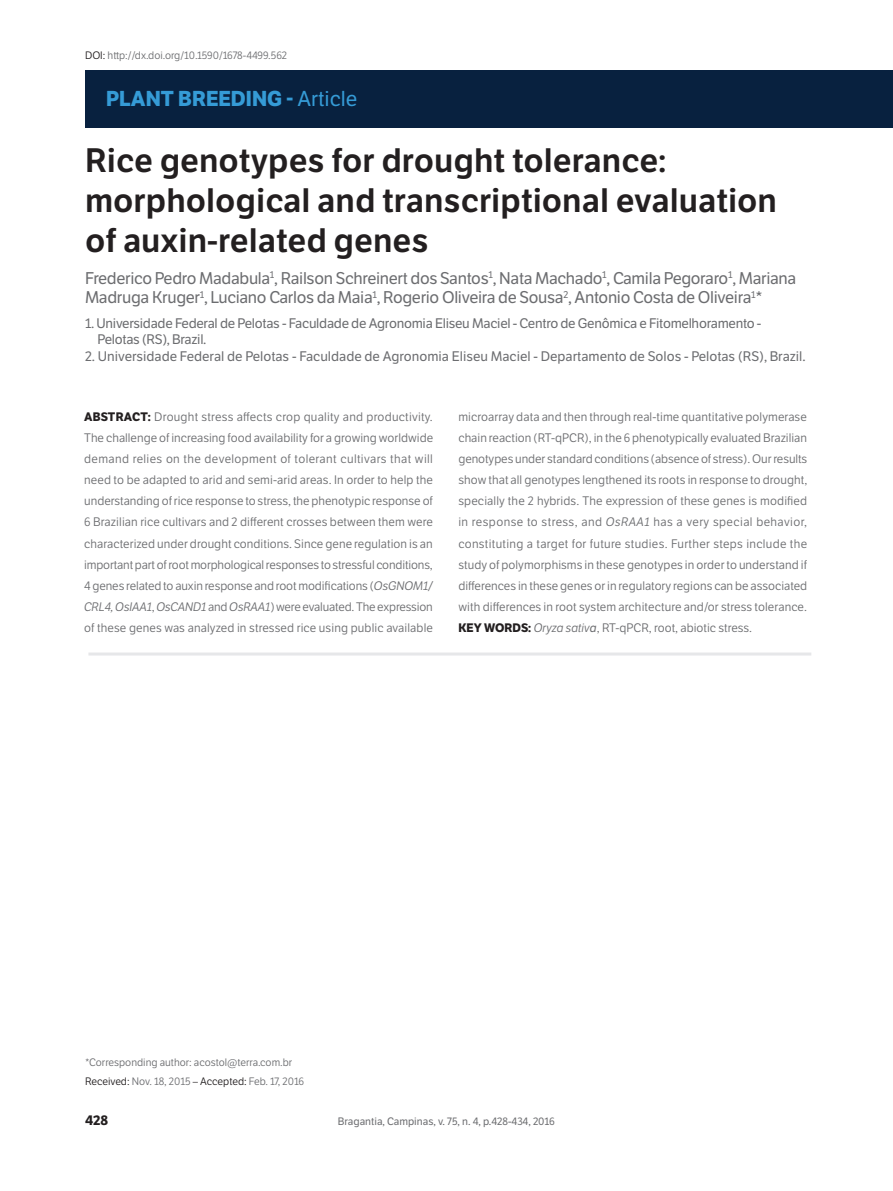
<style>
.page{position:relative;width:893px;height:1191px;background:#fff}
.page>*{position:absolute;margin:0;border:0;box-sizing:border-box;transform-origin:0 0}
.t1{font:600 33px/39.6px "LFT Etica";color:#231f20}
.t2{font:700 21px "LFT Etica";color:#359bd6}
.t3{font:16.5px/19.5px "LFT Etica";letter-spacing:-.02em;color:#6c6d70}
.t4{font:13.5px/16.2px "LFT Etica";letter-spacing:-.02em;color:#6c6d70}
.t5{font:13.5px "LFT Etica";color:#6c6d70}
.t6{font:700 13.5px "LFT Etica";color:#231f20}
.t7{font:12px/21px "LFT Etica";letter-spacing:.01em;color:#6c6d70;text-align:justify}
.t8{font:10.5px/18.9px "LFT Etica";color:#6c6d70}
.t9{font:10.5px "LFT Etica";color:#6c6d70}
.s1{color:#231f20}
.s2{font-weight:400}
.s3{font-weight:700;color:#231f20}
.s4{font-style:italic}
</style>
<div class="page">
<div style="left:85px;top:70px;width:808px;height:57px;background:#08213f"></div>
<hr style="left:88px;top:652px;width:723px;height:3px;background:#e6e7e9">
<p class="t8" style="left:85px;top:46px;width:204px"><span class="s1">DOI:</span> http://dx.doi.org/10.1590/1678-4499.562</p>
<h2 class="t2" style="left:106px;top:86px;width:253px">PLANT BREEDING - <span class="s2">Article</span></h2>
<h1 class="t1" style="left:85px;top:141px;width:694px">Rice genotypes for drought tolerance: morphological and transcriptional evaluation of auxin-related genes</h1>
<h3 class="t3" style="left:85px;top:269px;width:713px">Frederico Pedro Madabula<sup>1</sup>, Railson Schreinert dos Santos<sup>1</sup>, Nata Machado<sup>1</sup>, Camila Pegoraro<sup>1</sup>, Mariana<br>Madruga Kruger<sup>1</sup>, Luciano Carlos da Maia<sup>1</sup>, Rogerio Oliveira de Sousa<sup>2</sup>, Antonio Costa de Oliveira<sup>1</sup>*</h3>
<p class="t4" style="left:98px;top:315px;width:665px;text-indent:-12px">1. Universidade Federal de Pelotas - Faculdade de Agronomia Eliseu Maciel - Centro de Genômica e Fitomelhoramento -<br>Pelotas (RS), Brazil.</p>
<p class="t5" style="left:85px;top:348px;width:722px">2. Universidade Federal de Pelotas - Faculdade de Agronomia Eliseu Maciel - Departamento de Solos - Pelotas (RS), Brazil.</p>
<p class="t7" style="left:84px;top:407px;width:350px"><span class="s3">ABSTRACT:</span> Drought stress affects crop quality and productivity.<br>The challenge of increasing food availability for a growing worldwide demand relies on the development of tolerant cultivars that will need to be adapted to arid and semi-arid areas. In order to help the understanding of rice response to stress, the phenotypic response of 6 Brazilian rice cultivars and 2 different crosses between them were characterized under drought conditions. Since gene regulation is an important part of root morphological responses to stressful conditions, 4 genes related to auxin response and root modifications (<span class="s4">OsGNOM1</span><span class="s4">/ </span><span class="s4">CRL4, OsIAA1</span>, <span class="s4">OsCAND1</span> and <span class="s4">OsRAA1</span>) were evaluated. The expression of these genes was analyzed in stressed rice using public available</p>
<p class="t7" style="left:458px;top:407px;width:350px">microarray data and then through real-time quantitative polymerase chain reaction (RT-qPCR), in the 6 phenotypically evaluated Brazilian genotypes under standard conditions (absence of stress). Our results show that all genotypes lengthened its roots in response to drought, specially the 2 hybrids. The expression of these genes is modified in response to stress, and <span class="s4">OsRAA1</span> has a very special behavior, constituting a target for future studies. Further steps include the study of polymorphisms in these genotypes in order to understand if differences in these genes or in regulatory regions can be associated with differences in root system architecture and/or stress tolerance.<br><span class="s3">KEY WORDS:</span> <span class="s4">Oryza sativ</span><span class="s4">a</span>, RT-qPCR, root, abiotic stress.</p>
<p class="t8" style="left:85px;top:1052px;width:221px">*Corresponding author: acostol@terra.com.br<br><span class="s1">Received:</span> Nov. 18, 2015 <span class="s1">– Accepted:</span> Feb. 17, 2016</p>
<p class="t6" style="left:85px;top:1112px;width:25px">428</p>
<p class="t9" style="left:338px;top:1115px;width:219px">Bragantia, Campinas, v. 75, n. 4, p.428-434, 2016</p>
</div>
